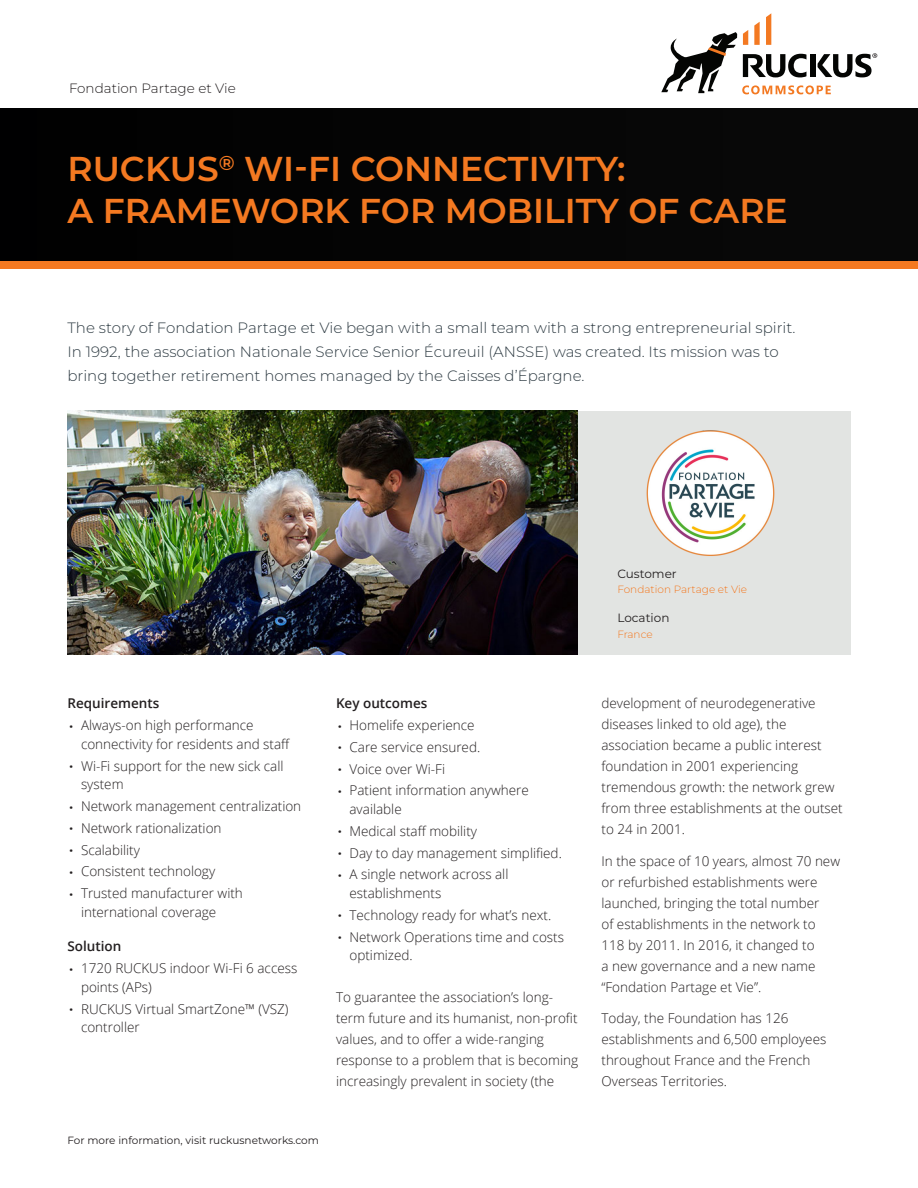
<style>
.page{position:relative;width:918px;height:1188px;background:#fff}
.page>*{position:absolute;margin:0;border:0;box-sizing:border-box;transform-origin:0 0}
.RUCK_Header_20-28pt{font:600 34.5px/42px "Montserrat";color:#f47921}
.RUCK_Intro_body_10pt{font:300 15px/24px "Montserrat";color:#2e3b43}
.RUCK_Body_text_9pt{font:300 13.5px/21px "Open Sans";color:#231f20}
.RUCK_Body_text_9pt-2{font:600 13.5px "Open Sans";color:#231f20}
.RUCK_Quote_Box_text_9pt{font:300 13.5px "Montserrat";color:#231f20}
.RUCK_Callout_8pt{font:12px "Montserrat";color:#231f20}
.t1{font:10.5px "Montserrat";color:#231f20}
.RUCK_Callout_7pt_light_Orange{font:300 10.5px "Montserrat";color:#f47921}
.s1{font-family:"Frutiger LT Pro";font-size:27px}
</style>
<div class="page">
<div style="left:0;top:108px;width:918px;height:156px;background:#000001"></div>
<div style="left:0;top:261px;width:918px;height:7px;background:#f47921"></div>
<svg style="left:661px;top:13px;width:216px;height:81px"></svg>
<div style="left:477px;top:411px;width:373px;height:243px;background:#e2e4e2"></div>
<img style="left:68px;top:411px;width:510px;height:244px">
<img style="left:646px;top:430px;width:129px;height:126px">
<p class="RUCK_Quote_Box_text_9pt" style="left:69px;top:79px;width:168px">Fondation Partage et Vie</p>
<p class="RUCK_Header_20-28pt" style="left:68px;top:146px;width:722px">RUCKUS<sup>®</sup> WI-FI CONNECTIVITY:<br>A FRAMEWORK FOR MOBILITY OF CARE</p>
<p class="RUCK_Intro_body_10pt" style="left:68px;top:315px;width:730px">The story of Fondation Partage et Vie began with a small team with a strong entrepreneurial spirit.<br>In 1992, the association Nationale Service Senior Écureuil (ANSSE) was created. Its mission was to bring together retirement homes managed by the Caisses d’Épargne.</p>
<p class="RUCK_Callout_8pt" style="left:617px;top:565px;width:61px">Customer</p>
<p class="RUCK_Callout_7pt_light_Orange" style="left:617px;top:583px;width:131px">Fondation Partage et Vie</p>
<p class="RUCK_Callout_8pt" style="left:617px;top:609px;width:54px">Location</p>
<p class="RUCK_Callout_7pt_light_Orange" style="left:617px;top:627px;width:37px">France</p>
<p class="RUCK_Body_text_9pt-2" style="left:68px;top:694px;width:93px">Requirements</p>
<p class="RUCK_Body_text_9pt" style="left:81px;top:716px;width:211px;line-height:18.8px;text-indent:-14px"><span class="s1">·</span> Always-on high performance connectivity for residents and staff</p>
<p class="RUCK_Body_text_9pt" style="left:81px;top:756px;width:204px;line-height:18.8px;text-indent:-14px"><span class="s1">·</span> Wi-Fi support for the new sick call system</p>
<p class="RUCK_Body_text_9pt" style="left:68px;top:795px;width:235px"><span class="s1">·</span> Network management centralization</p>
<p class="RUCK_Body_text_9pt" style="left:68px;top:817px;width:156px"><span class="s1">·</span> Network rationalization</p>
<p class="RUCK_Body_text_9pt" style="left:68px;top:839px;width:74px"><span class="s1">·</span> Scalability</p>
<p class="RUCK_Body_text_9pt" style="left:68px;top:861px;width:149px"><span class="s1">·</span> Consistent technology</p>
<p class="RUCK_Body_text_9pt" style="left:81px;top:884px;width:163px;line-height:18.8px;text-indent:-14px"><span class="s1">·</span> Trusted manufacturer with international coverage</p>
<p class="RUCK_Body_text_9pt-2" style="left:68px;top:937px;width:55px">Solution</p>
<p class="RUCK_Body_text_9pt" style="left:81px;top:959px;width:218px;line-height:18.8px;text-indent:-14px"><span class="s1">·</span> 1720 RUCKUS indoor Wi-Fi 6 access points (APs)</p>
<p class="RUCK_Body_text_9pt" style="left:81px;top:999px;width:209px;line-height:18.8px;text-indent:-14px"><span class="s1">·</span> RUCKUS Virtual SmartZone™ (VSZ) controller</p>
<p class="RUCK_Body_text_9pt-2" style="left:336px;top:694px;width:93px">Key outcomes</p>
<p class="RUCK_Body_text_9pt" style="left:336px;top:714px;width:140px"><span class="s1">·</span> Homelife experience</p>
<p class="RUCK_Body_text_9pt" style="left:336px;top:736px;width:146px"><span class="s1">·</span> Care service ensured.</p>
<p class="RUCK_Body_text_9pt" style="left:336px;top:758px;width:111px"><span class="s1">·</span> Voice over Wi-Fi</p>
<p class="RUCK_Body_text_9pt" style="left:350px;top:781px;width:181px;line-height:18.8px;text-indent:-14px"><span class="s1">·</span> Patient information anywhere available</p>
<p class="RUCK_Body_text_9pt" style="left:336px;top:820px;width:143px"><span class="s1">·</span> Medical staff mobility</p>
<p class="RUCK_Body_text_9pt" style="left:336px;top:842px;width:227px"><span class="s1">·</span> Day to day management simplified.</p>
<p class="RUCK_Body_text_9pt" style="left:350px;top:865px;width:160px;line-height:18.8px;text-indent:-14px"><span class="s1">·</span> A single network across all establishments</p>
<p class="RUCK_Body_text_9pt" style="left:336px;top:904px;width:217px"><span class="s1">·</span> Technology ready for what’s next.</p>
<p class="RUCK_Body_text_9pt" style="left:350px;top:927px;width:216px;line-height:18.8px;text-indent:-14px"><span class="s1">·</span> Network Operations time and costs optimized.</p>
<p class="RUCK_Body_text_9pt" style="left:336px;top:986px;width:244px">To guarantee the association’s long&shy;term future and its humanist, non-profit values, and to offer a wide-ranging response to a problem that is becoming increasingly prevalent in society (the</p>
<p class="t1" style="left:68px;top:1133px;width:253px">For more information, visit ruckusnetworks.com</p>
<p class="RUCK_Body_text_9pt" style="left:602px;top:693px;width:243px">development of neurodegenerative diseases linked to old age), the association became a public interest foundation in 2001 experiencing tremendous growth: the network grew from three establishments at the outset to 24 in 2001.</p>
<p class="RUCK_Body_text_9pt" style="left:602px;top:850px;width:240px">In the space of 10 years, almost 70 new or refurbished establishments were launched, bringing the total number<br>of establishments in the network to 118 by 2011. In 2016, it changed to<br>a new governance and a new name “Fondation Partage et Vie”.</p>
<p class="RUCK_Body_text_9pt" style="left:602px;top:1008px;width:226px">Today, the Foundation has 126 establishments and 6,500 employees throughout France and the French<br>Overseas Territories.</p>
</div>
